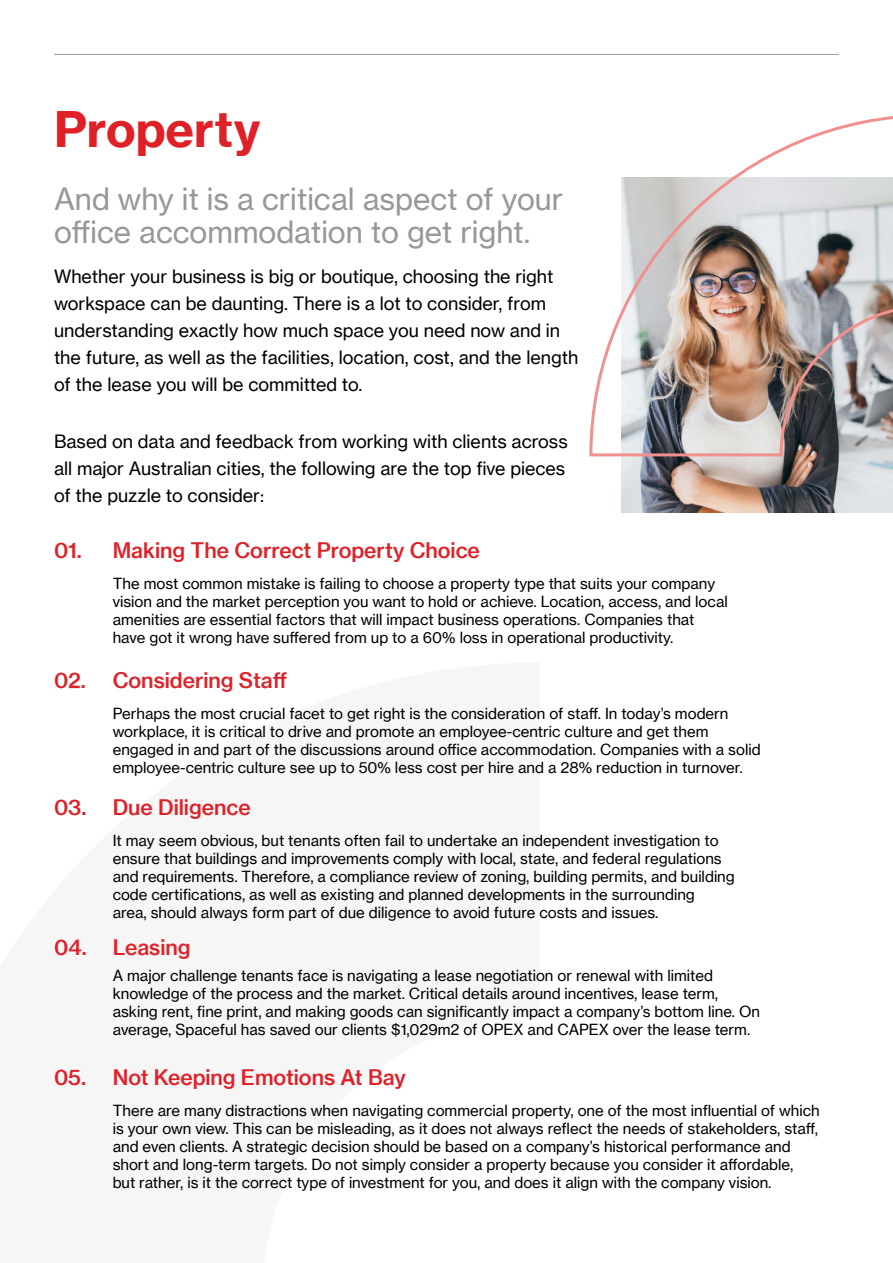
<style>
.page{position:relative;width:893px;height:1263px;background:#fff}
.page>*{position:absolute;margin:0;border:0;box-sizing:border-box;transform-origin:0 0}
.t1{font:48px "N Haas Grotesk TX Pro 75 Bd";color:#e02027}
.t2{font:30px/33px "N Haas Grotesk TX Pro 55 Rg";color:#989899}
.t3{font:21px "N Haas Grotesk TX Pro 65 Md";color:#e02027}
.t4{font:18px/27px "N Haas Grotesk TX Pro 55 Rg";color:#000}
.t5{font:15px/18px "N Haas Grotesk TX Pro 55 Rg";color:#000}
</style>
<div class="page">
<hr style="left:54px;top:54px;width:785px;height:1px;background:#989899">
<img style="left:622px;top:458px;width:271px;height:54px">
<img style="left:589px;top:116px;width:304px;height:342px">
<h1 class="t1" style="left:54px;top:110px;width:208px">Property</h1>
<h2 class="t2" style="left:54px;top:184px;width:511px">And why it is a critical aspect of your office accommodation to get right.</h2>
<p class="t4" style="left:54px;top:264px;width:526px">Whether your business is big or boutique, choosing the right workspace can be daunting. There is a lot to consider, from understanding exactly how much space you need now and in the future, as well as the facilities, location, cost, and the length of the lease you will be committed to.</p>
<p class="t4" style="left:54px;top:429px;width:515px">Based on data and feedback from working with clients across all major Australian cities, the following are the top five pieces of the puzzle to consider:</p>
<h3 class="t3" style="left:54px;top:542px;width:427px">01. Making The Correct Property Choice</h3>
<p class="t5" style="left:113px;top:575px;width:617px">The most common mistake is failing to choose a property type that suits your company vision and the market perception you want to hold or achieve. Location, access, and local amenities are essential factors that will impact business operations. Companies that have got it wrong have suffered from up to a 60% loss in operational productivity.</p>
<h3 class="t3" style="left:54px;top:671px;width:235px">02. Considering Staff</h3>
<p class="t5" style="left:113px;top:704px;width:649px">Perhaps the most crucial facet to get right is the consideration of staff. In today’s modern workplace, it is critical to drive and promote an employee-centric culture and get them engaged in and part of the discussions around office accommodation. Companies with a solid employee-centric culture see up to 50% less cost per hire and a 28% reduction in turnover.</p>
<h3 class="t3" style="left:54px;top:798px;width:198px">03. Due Diligence</h3>
<p class="t5" style="left:113px;top:832px;width:624px">It may seem obvious, but tenants often fail to undertake an independent investigation to ensure that buildings and improvements comply with local, state, and federal regulations and requirements. Therefore, a compliance review of zoning, building permits, and building code certifications, as well as existing and planned developments in the surrounding<br>area, should always form part of due diligence to avoid future costs and issues.</p>
<h3 class="t3" style="left:54px;top:938px;width:138px">04. Leasing</h3>
<p class="t5" style="left:113px;top:968px;width:649px">A major challenge tenants face is navigating a lease negotiation or renewal with limited knowledge of the process and the market. Critical details around incentives, lease term, asking rent, fine print, and making goods can significantly impact a company’s bottom line. On average, Spaceful has saved our clients $1,029m2 of OPEX and CAPEX over the lease term.</p>
<h3 class="t3" style="left:54px;top:1068px;width:353px">05. Not Keeping Emotions At Bay</h3>
<p class="t5" style="left:113px;top:1101px;width:708px">There are many distractions when navigating commercial property, one of the most influential of which is your own view. This can be misleading, as it does not always reflect the needs of stakeholders, staff, and even clients. A strategic decision should be based on a company’s historical performance and short and long-term targets. Do not simply consider a property because you consider it affordable,<br>but rather, is it the correct type of investment for you, and does it align with the company vision.</p>
</div>
